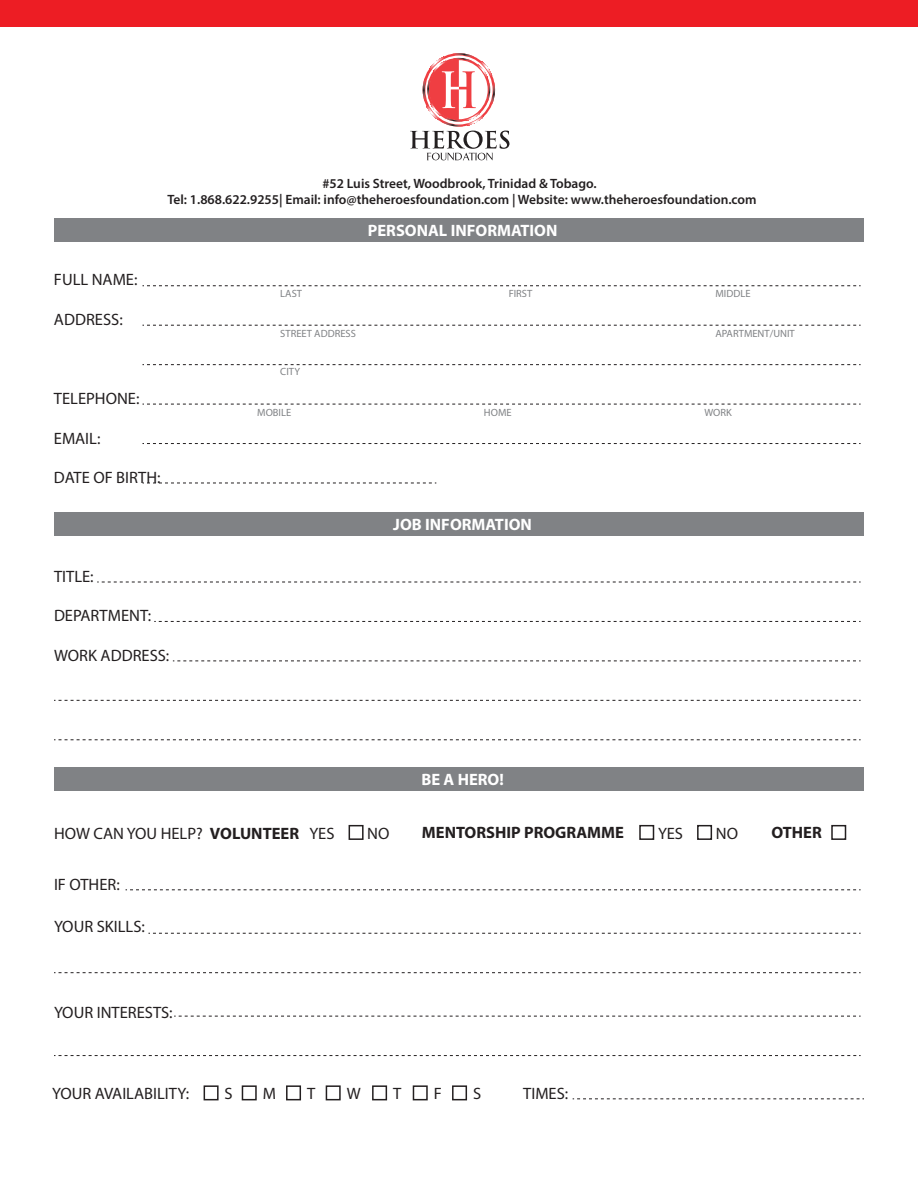
<style>
.page{position:relative;width:918px;height:1188px;background:#fff}
.page>*{position:absolute;margin:0;border:0;box-sizing:border-box;transform-origin:0 0}
.t1{font:16.5px "Myriad Pro";color:#231f20}
.t2{font:700 16.5px "Myriad Pro";color:#fff}
.t3{font:700 16.5px "Myriad Pro";color:#231f20}
.t4{font:600 13.5px/16.2px "Myriad Pro";color:#231f20;text-align:center}
.t5{font:10.5px "Myriad Pro";color:#808285}
.s1{font-weight:700}
</style>
<div class="page">
<div style="left:54px;top:218px;width:810px;height:24px;background:#808285"></div>
<div style="left:54px;top:513px;width:810px;height:23px;background:#808285"></div>
<div style="left:54px;top:768px;width:810px;height:23px;background:#808285"></div>
<svg style="left:142px;top:285px;width:719px;height:1px"></svg>
<svg style="left:142px;top:325px;width:719px;height:1px"></svg>
<svg style="left:142px;top:364px;width:719px;height:1px"></svg>
<svg style="left:142px;top:404px;width:719px;height:1px"></svg>
<svg style="left:142px;top:443px;width:719px;height:1px"></svg>
<svg style="left:97px;top:582px;width:764px;height:1px"></svg>
<svg style="left:154px;top:621px;width:707px;height:1px"></svg>
<svg style="left:173px;top:661px;width:688px;height:1px"></svg>
<svg style="left:54px;top:700px;width:807px;height:1px"></svg>
<svg style="left:54px;top:739px;width:807px;height:1px"></svg>
<svg style="left:126px;top:889px;width:735px;height:1px"></svg>
<svg style="left:54px;top:972px;width:807px;height:1px"></svg>
<svg style="left:174px;top:1016px;width:687px;height:1px"></svg>
<svg style="left:54px;top:1055px;width:807px;height:1px"></svg>
<svg style="left:148px;top:933px;width:713px;height:1px"></svg>
<svg style="left:573px;top:1098px;width:291px;height:1px"></svg>
<svg style="left:142px;top:483px;width:294px;height:1px"></svg>
<div style="left:204px;top:1085px;width:15px;height:15px;border:2px solid #231f20"></div>
<div style="left:242px;top:1085px;width:15px;height:15px;border:2px solid #231f20"></div>
<div style="left:286px;top:1085px;width:15px;height:15px;border:2px solid #231f20"></div>
<div style="left:326px;top:1085px;width:15px;height:15px;border:2px solid #231f20"></div>
<div style="left:372px;top:1085px;width:15px;height:15px;border:2px solid #231f20"></div>
<div style="left:413px;top:1085px;width:15px;height:15px;border:2px solid #231f20"></div>
<div style="left:452px;top:1085px;width:15px;height:15px;border:2px solid #231f20"></div>
<div style="left:349px;top:825px;width:15px;height:15px;border:2px solid #231f20"></div>
<div style="left:831px;top:825px;width:15px;height:15px;border:2px solid #231f20"></div>
<div style="left:639px;top:825px;width:15px;height:15px;border:2px solid #231f20"></div>
<div style="left:697px;top:825px;width:15px;height:15px;border:2px solid #231f20"></div>
<svg style="left:410px;top:53px;width:99px;height:107px"></svg>
<div style="left:0;top:0;width:918px;height:27px;background:#ed1d24"></div>
<p class="t4" style="left:168px;top:175px;width:591px">#52 Luis Street, Woodbrook, Trinidad &amp; Tobago.<br>Tel: 1.868.622.9255| Email: info@theheroesfoundation.com | Website: www.theheroesfoundation.com</p>
<p class="t1" style="left:54px;top:270px;width:85px">FULL NAME:</p>
<p class="t1" style="left:54px;top:309px;width:70px">ADDRESS:</p>
<p class="t1" style="left:54px;top:388px;width:87px">TELEPHONE:</p>
<p class="t1" style="left:54px;top:428px;width:48px">EMAIL:</p>
<p class="t1" style="left:54px;top:468px;width:108px">DATE OF BIRTH:</p>
<p class="t1" style="left:54px;top:566px;width:41px">TITLE:</p>
<p class="t1" style="left:54px;top:606px;width:99px">DEPARTMENT:</p>
<p class="t1" style="left:54px;top:645px;width:117px">WORK ADDRESS:</p>
<p class="t2" style="left:368px;top:219px;width:191px">PERSONAL INFORMATION</p>
<p class="t5" style="left:280px;top:287px;width:23px">LAST</p>
<p class="t5" style="left:280px;top:327px;width:77px">STREET ADDRESS</p>
<p class="t5" style="left:280px;top:365px;width:21px">CITY</p>
<p class="t5" style="left:257px;top:406px;width:35px">MOBILE</p>
<p class="t5" style="left:484px;top:406px;width:29px">HOME</p>
<p class="t5" style="left:704px;top:406px;width:29px">WORK</p>
<p class="t5" style="left:509px;top:287px;width:25px">FIRST</p>
<p class="t5" style="left:716px;top:287px;width:37px">MIDDLE</p>
<p class="t5" style="left:716px;top:327px;width:81px">APARTMENT/UNIT</p>
<p class="t2" style="left:393px;top:514px;width:140px">JOB INFORMATION</p>
<p class="t2" style="left:421px;top:769px;width:84px">BE A HERO!</p>
<p class="t1" style="left:54px;top:823px;width:247px">HOW CAN YOU HELP? <span class="s1">VOLUNTEER</span></p>
<p class="t1" style="left:54px;top:874px;width:67px">IF OTHER:</p>
<p class="t1" style="left:54px;top:917px;width:92px">YOUR SKILLS:</p>
<p class="t1" style="left:309px;top:823px;width:27px">YES</p>
<p class="t1" style="left:54px;top:1002px;width:120px">YOUR INTERESTS:</p>
<p class="t1" style="left:367px;top:823px;width:24px">NO</p>
<p class="t3" style="left:422px;top:822px;width:204px">MENTORSHIP PROGRAMME</p>
<p class="t1" style="left:658px;top:823px;width:27px">YES</p>
<p class="t1" style="left:716px;top:823px;width:24px">NO</p>
<p class="t3" style="left:772px;top:822px;width:52px">OTHER</p>
<p class="t1" style="left:225px;top:1084px;width:10px">S</p>
<p class="t1" style="left:263px;top:1084px;width:15px">M</p>
<p class="t1" style="left:307px;top:1084px;width:10px">T</p>
<p class="t1" style="left:347px;top:1084px;width:15px">W</p>
<p class="t1" style="left:393px;top:1084px;width:10px">T</p>
<p class="t1" style="left:434px;top:1084px;width:10px">F</p>
<p class="t1" style="left:473px;top:1084px;width:10px">S</p>
<p class="t1" style="left:52px;top:1084px;width:139px">YOUR AVAILABILITY:</p>
<p class="t1" style="left:523px;top:1084px;width:47px">TIMES:</p>
</div>
